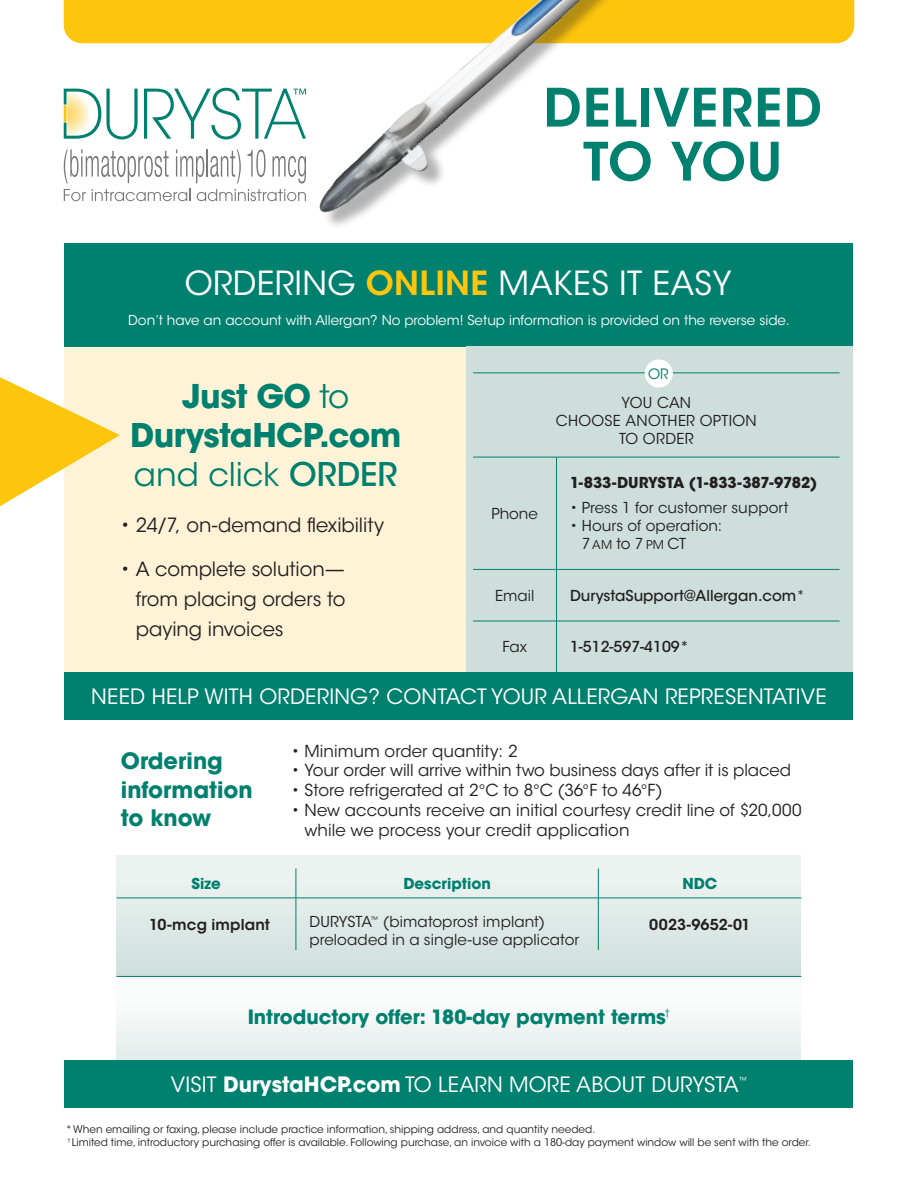
<style>
.page{position:relative;width:918px;height:1188px;background:#fff}
.page>*{position:absolute;margin:0;border:0;box-sizing:border-box;transform-origin:0 0}
.t1{font:600 52.5px/54px "ITC Avant Garde Std";letter-spacing:.015em;color:#00806e;text-align:center}
.t2{font:33px "ITC Avant Garde Std";letter-spacing:.01em;color:#fff}
.t3{font:700 32.55px/39px "ITC Avant Garde Std";letter-spacing:-.02em;color:#00806e;text-align:center}
.t4{font:700 22.5px/28.5px "ITC Avant Garde Std";color:#00806e}
.t5{font:21px "ITC Avant Garde Std";letter-spacing:.01em;color:#fff}
.t6{font:19.5px/30px "ITC Avant Garde Std";color:#231f20;text-align:justify}
.t7{font:700 19.5px "ITC Avant Garde Std";color:#00806e}
.t8{font:16.5px/19.8px "ITC Avant Garde Std";color:#231f20}
.t9{font:15px/18px "ITC Avant Garde Std";letter-spacing:.005em;color:#231f20}
.t10{font:500 15px "ITC Avant Garde Std";color:#231f20}
.t11{font:700 15px "ITC Avant Garde Std";letter-spacing:-.005em;color:#231f20}
.t12{font:600 15px "ITC Avant Garde Std";letter-spacing:.01em;color:#231f20}
.t13{font:700 15px "ITC Avant Garde Std";color:#00806e}
.t14{font:14.25px "ITC Avant Garde Std";color:#00806e}
.t15{font:13.5px "ITC Avant Garde Std";color:#fff}
.t16{font:10.5px "ITC Avant Garde Std";color:#231f20}
.t17{font:8.25px "ITC Avant Garde Std";color:#fff}
.s1{font-weight:600;color:#fec50d}
.s2{font-weight:400}
.s3{font-weight:500}
.s4{font-size:12px}
.s5{font-weight:700}
</style>
<div class="page">
<svg style="left:117px;top:1016px;width:684px;height:45px;fill:#ebf2f0"></svg>
<div style="left:64px;top:0;width:790px;height:43px;background:#fec50d"></div>
<div style="left:65px;top:243px;width:788px;height:104px;background:#00806e"></div>
<div style="left:65px;top:347px;width:788px;height:331px;background:#fef3d7"></div>
<div style="left:467px;top:347px;width:386px;height:326px;background:#cedfdb"></div>
<div style="left:117px;top:855px;width:684px;height:122px;background:linear-gradient(to bottom,#ebf3f1,#cedfdb)"></div>
<div style="left:65px;top:673px;width:788px;height:47px;background:#00806e"></div>
<div style="left:65px;top:1061px;width:788px;height:47px;background:#00806e"></div>
<svg style="left:0;top:377px;width:120px;height:129px"></svg>
<svg style="left:64px;top:89px;width:74px;height:51px"></svg>
<hr style="left:64px;top:105px;width:3px;height:17px;background:#fec50d">
<svg style="left:144px;top:88px;width:145px;height:52px"></svg>
<svg style="left:64px;top:149px;width:225px;height:52px"></svg>
<img style="left:289px;top:0;width:350px;height:226px">
<hr style="left:296px;top:868px;width:1px;height:30px;background:#00806e">
<hr style="left:598px;top:868px;width:1px;height:30px;background:#00806e">
<hr style="left:296px;top:898px;width:1px;height:52px;background:#00806e">
<hr style="left:598px;top:898px;width:1px;height:52px;background:#00806e">
<hr style="left:117px;top:898px;width:179px;height:1px;background:#00806e">
<hr style="left:296px;top:898px;width:302px;height:1px;background:#00806e">
<hr style="left:598px;top:898px;width:203px;height:1px;background:#00806e">
<hr style="left:556px;top:457px;width:1px;height:112px;background:#00806e">
<hr style="left:473px;top:569px;width:84px;height:1px;background:#00806e">
<hr style="left:557px;top:569px;width:283px;height:1px;background:#00806e">
<hr style="left:556px;top:570px;width:1px;height:51px;background:#00806e">
<hr style="left:473px;top:621px;width:84px;height:1px;background:#00806e">
<hr style="left:557px;top:621px;width:283px;height:1px;background:#00806e">
<hr style="left:556px;top:621px;width:1px;height:52px;background:#00806e">
<hr style="left:473px;top:372px;width:84px;height:1px;background:#00806e">
<hr style="left:557px;top:372px;width:283px;height:1px;background:#00806e">
<hr style="left:473px;top:457px;width:84px;height:1px;background:#00806e">
<hr style="left:557px;top:457px;width:283px;height:1px;background:#00806e">
<div style="left:645px;top:360px;width:28px;height:28px;background:#fff;border-radius:50%"></div>
<hr style="left:117px;top:976px;width:684px;height:1px;background:#00806e">
<p class="t1" style="left:543px;top:80px;width:280px">DELIVERED<br>TO YOU</p>
<p class="t2" style="left:185px;top:264px;width:549px">ORDERING <span class="s1">ONLINE</span> MAKES IT EASY</p>
<p class="t15" style="left:128px;top:312px;width:663px">Don’t have an account with Allergan? No problem! Setup information is provided on the reverse side.</p>
<p class="t3" style="left:130px;top:377px;width:273px">Just GO <span class="s2">to<br></span>DurystaHCP.com <span class="s2">and click</span> <span class="s3">ORDER</span></p>
<p class="t6" style="left:120px;top:510px;width:265px">• 24/7, on-demand flexibility</p>
<p class="t6" style="left:136px;top:554px;width:211px;text-indent:-15px">• A complete solution— from placing orders to paying invoices</p>
<p class="t14" style="left:648px;top:365px;width:22px">OR</p>
<p class="t9" style="left:491px;top:505px;width:48px">Phone</p>
<p class="t9" style="left:556px;top:394px;width:202px;text-align:center">YOU CAN<br>CHOOSE ANOTHER OPTION<br>TO ORDER</p>
<p class="t11" style="left:570px;top:473px;width:249px">1-833-DURYSTA (1-833-387-9782)</p>
<p class="t9" style="left:570px;top:499px;width:220px">• Press 1 for customer support</p>
<p class="t9" style="left:582px;top:517px;width:142px;text-indent:-12px">• Hours of operation:<br>7 <span class="s4">AM</span> to 7 <span class="s4">PM</span> CT</p>
<p class="t9" style="left:495px;top:587px;width:41px">Email</p>
<p class="t10" style="left:570px;top:586px;width:237px">DurystaSupport@Allergan.com<span class="s2">*</span></p>
<p class="t9" style="left:502px;top:638px;width:26px">Fax</p>
<p class="t10" style="left:570px;top:638px;width:121px">1-512-597-4109*</p>
<p class="t5" style="left:91px;top:684px;width:737px">NEED HELP WITH ORDERING? CONTACT YOUR ALLERGAN REPRESENTATIVE</p>
<p class="t4" style="left:121px;top:746px;width:133px">Ordering information to know</p>
<p class="t8" style="left:292px;top:741px;width:227px">• Minimum order quantity: 2</p>
<p class="t8" style="left:292px;top:761px;width:501px">• Your order will arrive within two business days after it is placed</p>
<p class="t8" style="left:292px;top:781px;width:373px">• Store refrigerated at 2°C to 8°C (36°F to 46°F)</p>
<p class="t8" style="left:305px;top:800px;width:499px;text-indent:-13px">• New accounts receive an initial courtesy credit line of $20,000 while we process your credit application</p>
<p class="t13" style="left:192px;top:873px;width:31px">Size</p>
<p class="t13" style="left:403px;top:873px;width:89px">Description</p>
<p class="t13" style="left:682px;top:873px;width:36px">NDC</p>
<p class="t12" style="left:149px;top:915px;width:122px">10-mcg implant</p>
<p class="t9" style="left:309px;top:913px;width:271px">DURYSTA<sup>™</sup> (bimatoprost implant) preloaded in a single-use applicator</p>
<p class="t12" style="left:649px;top:915px;width:103px">0023-9652-01</p>
<p class="t7" style="left:248px;top:1004px;width:424px">Introductory offer: 180-day payment terms<sup>†</sup></p>
<p class="t5" style="left:171px;top:1072px;width:570px">VISIT <span class="s5">DurystaHCP.com</span> TO LEARN MORE ABOUT DURYSTA</p>
<p class="t17" style="left:739px;top:1075px;width:10px">™</p>
<p class="t16" style="left:66px;top:1123px;width:531px">*When emailing or faxing, please include practice information, shipping address, and quantity needed.</p>
<p class="t16" style="left:67px;top:1135px;width:745px"><sup>†</sup> Limited time, introductory purchasing offer is available. Following purchase, an invoice with a 180-day payment window will be sent with the order.</p>
</div>
